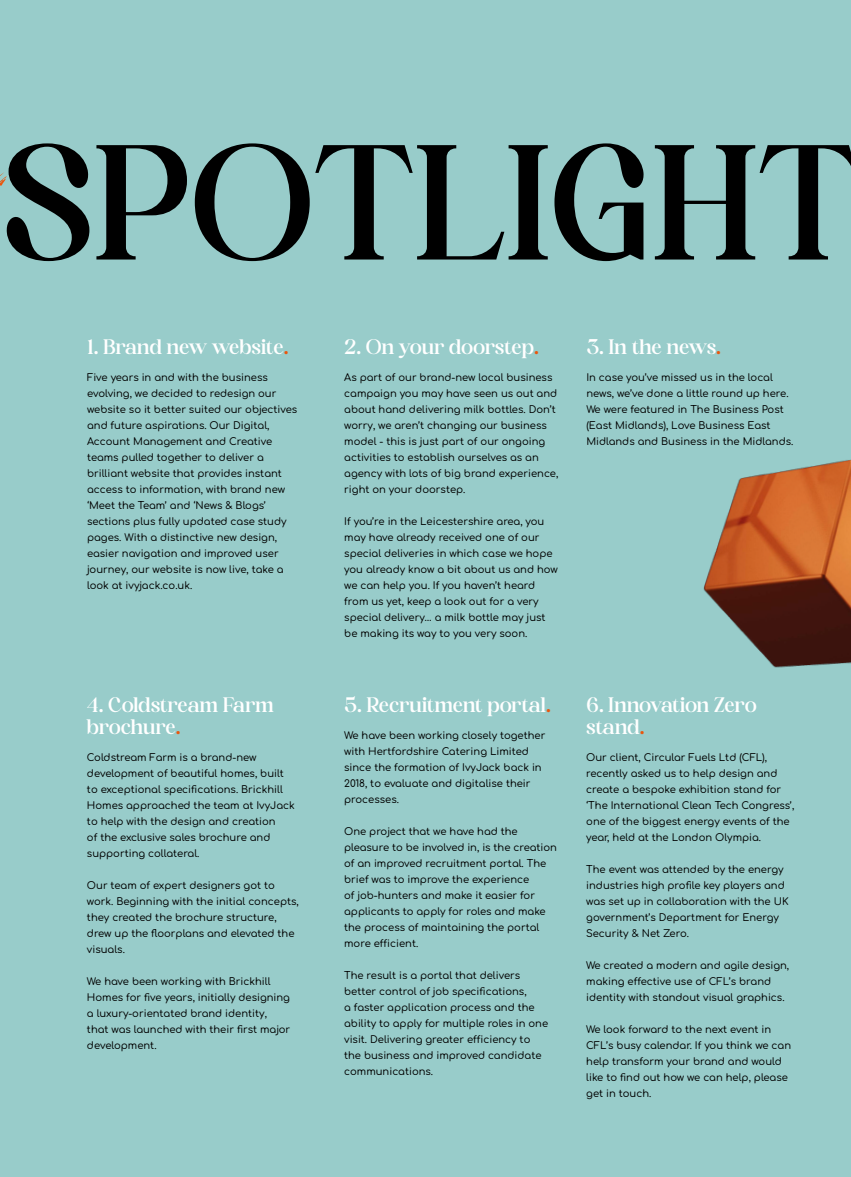
<style>
.page{position:relative;width:851px;height:1177px;background:#fff}
.page>*{position:absolute;margin:0;border:0;box-sizing:border-box;transform-origin:0 0}
.t1{font:156px "Adoha";color:#000}
.t2{font:20px/22px "Adoha";letter-spacing:-.02em;color:#fff}
.t3{font:10px/16px "Comfortaa";color:#000}
.s1{color:#ea560d}
</style>
<div class="page">
<div style="left:0;top:0;width:850px;height:1176px;background:#98ccca"></div>
<img style="left:703px;top:460px;width:147px;height:208px">
<h1 class="t1" style="left:2px;top:93px;width:857px">SPOTLIGHT</h1>
<h2 class="t2" style="left:87px;top:334px;width:203px">1. Brand new website<span class="s1">.</span></h2>
<p class="t3" style="left:87px;top:368px;width:212px">Five years in and with the business evolving, we decided to redesign our website so it better suited our objectives and future aspirations. Our Digital, Account Management and Creative teams pulled together to deliver a brilliant website that provides instant access to information, with brand new ‘Meet the Team’ and ‘News &amp; Blogs’ sections plus fully updated case study pages. With a distinctive new design, easier navigation and improved user journey, our website is now live, take a look at ivyjack.co.uk.</p>
<h2 class="t2" style="left:87px;top:692px;width:188px">4. Coldstream Farm brochure<span class="s1">.</span></h2>
<p class="t3" style="left:87px;top:748px;width:209px">Coldstream Farm is a brand-new development of beautiful homes, built to exceptional specifications. Brickhill Homes approached the team at IvyJack to help with the design and creation<br>of the exclusive sales brochure and supporting collateral.</p>
<p class="t3" style="left:87px;top:876px;width:213px">Our team of expert designers got to work. Beginning with the initial concepts, they created the brochure structure, drew up the floorplans and elevated the visuals.</p>
<p class="t3" style="left:87px;top:972px;width:205px">We have been working with Brickhill Homes for five years, initially designing a luxury-orientated brand identity, that was launched with their first major development.</p>
<h2 class="t2" style="left:344px;top:334px;width:196px">2. On your doorstep<span class="s1">.</span></h2>
<p class="t3" style="left:344px;top:368px;width:216px">As part of our brand-new local business campaign you may have seen us out and about hand delivering milk bottles. Don’t worry, we aren’t changing our business model - this is just part of our ongoing activities to establish ourselves as an agency with lots of big brand experience, right on your doorstep.</p>
<p class="t3" style="left:344px;top:512px;width:215px">If you’re in the Leicestershire area, you may have already received one of our special deliveries in which case we hope you already know a bit about us and how we can help you. If you haven’t heard from us yet, keep a look out for a very special delivery… a milk bottle may just be making its way to you very soon.</p>
<h2 class="t2" style="left:344px;top:692px;width:208px">5. Recruitment portal<span class="s1">.</span></h2>
<p class="t3" style="left:344px;top:726px;width:203px">We have been working closely together with Hertfordshire Catering Limited since the formation of IvyJack back in<br>2018, to evaluate and digitalise their processes.</p>
<p class="t3" style="left:344px;top:822px;width:214px">One project that we have had the pleasure to be involved in, is the creation of an improved recruitment portal. The brief was to improve the experience<br>of job-hunters and make it easier for applicants to apply for roles and make the process of maintaining the portal more efficient.</p>
<p class="t3" style="left:344px;top:966px;width:205px">The result is a portal that delivers better control of job specifications,<br>a faster application process and the ability to apply for multiple roles in one visit. Delivering greater efficiency to the business and improved candidate communications.</p>
<h2 class="t2" style="left:586px;top:334px;width:136px">3. In the news<span class="s1">.</span></h2>
<p class="t3" style="left:586px;top:368px;width:208px">In case you’ve missed us in the local news, we’ve done a little round up here.<br>We were featured in The Business Post (East Midlands), Love Business East Midlands and Business in the Midlands.</p>
<h2 class="t2" style="left:586px;top:692px;width:172px">6. Innovation Zero stand<span class="s1">.</span></h2>
<p class="t3" style="left:586px;top:748px;width:209px">Our client, Circular Fuels Ltd (CFL), recently asked us to help design and create a bespoke exhibition stand for ‘The International Clean Tech Congress’, one of the biggest energy events of the year, held at the London Olympia.</p>
<p class="t3" style="left:586px;top:860px;width:204px">The event was attended by the energy industries high profile key players and was set up in collaboration with the UK government’s Department for Energy Security &amp; Net Zero.</p>
<p class="t3" style="left:586px;top:956px;width:204px">We created a modern and agile design, making effective use of CFL’s brand identity with standout visual graphics.</p>
<p class="t3" style="left:586px;top:1020px;width:206px">We look forward to the next event in<br>CFL’s busy calendar. If you think we can help transform your brand and would like to find out how we can help, please get in touch.</p>
</div>
